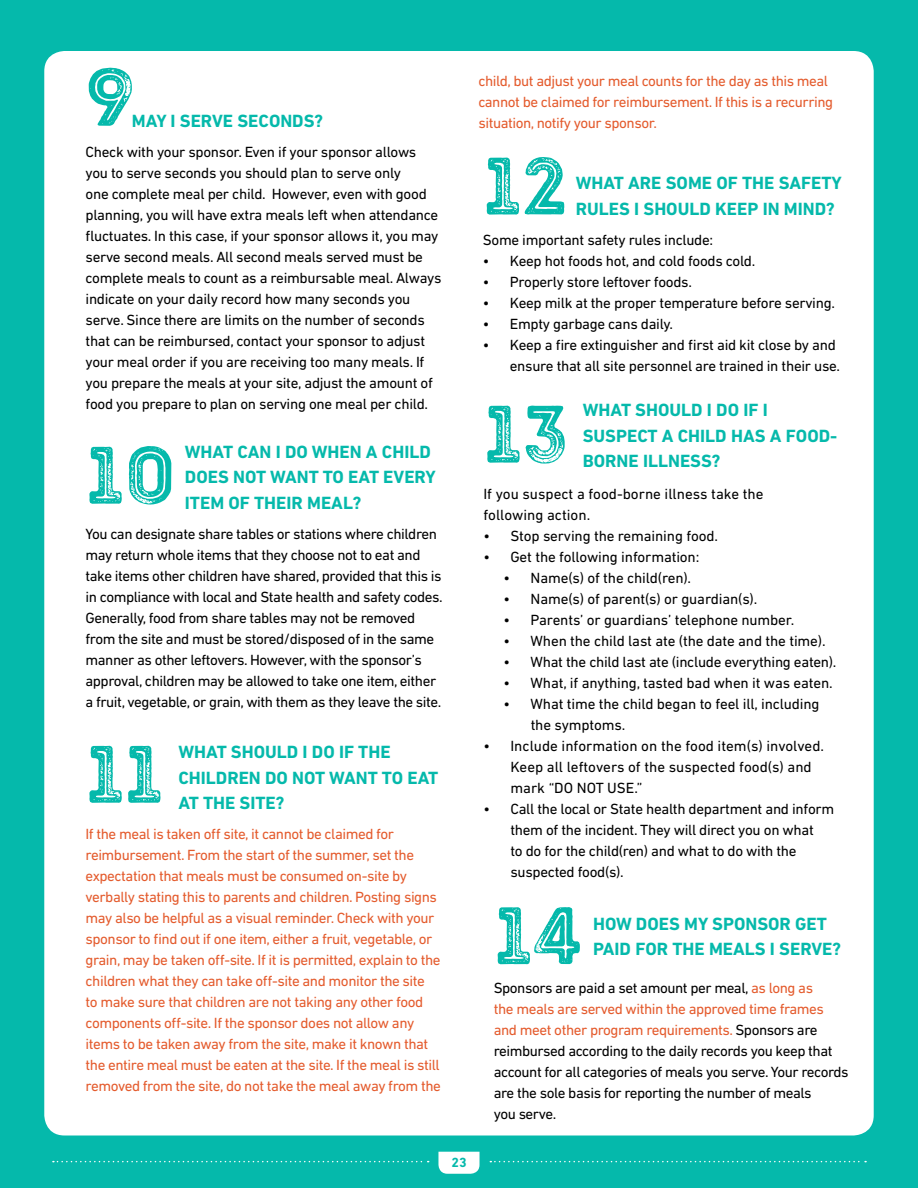
<style>
.page{position:relative;width:918px;height:1188px;background:#05b9ab}
.page>*{position:absolute;margin:0;border:0;box-sizing:border-box;transform-origin:0 0}
.t1{font:81px "Intro Rust G Base 2 Line";color:#05b9ab}
.t2{font:700 18px/25.5px "DIN Next LT Pro";color:#05b9ab}
.t3{font:15px/21px "DIN Next LT Pro";letter-spacing:-.02em;color:#000}
.t4{font:15px/21px "DIN Next LT Pro";letter-spacing:-.03em;color:#e45b2d}
.t5{font:15px/21px "DIN Next LT Pro";color:#000}
.t6{font:700 13.5px "DIN Next LT Pro";color:#05b9ab}
.s1{color:#e45b2d}
</style>
<div class="page">
<div style="left:44px;top:51px;width:830px;height:1085px;background:#fff;border-radius:20px"></div>
<svg style="left:89px;top:68px;width:43px;height:58px"></svg>
<svg style="left:438px;top:1152px;width:42px;height:22px"></svg>
<svg style="left:490px;top:1161px;width:376px;height:1px"></svg>
<svg style="left:53px;top:1161px;width:376px;height:1px"></svg>
<h4 class="t2" style="left:132px;top:108px;width:193px">MAY I SERVE SECONDS?</h4>
<p class="t3" style="left:86px;top:141px;width:357px">Check with your sponsor. Even if your sponsor allows you to serve seconds you should plan to serve only<br>one complete meal per child. However, even with good planning, you will have extra meals left when attendance fluctuates. In this case, if your sponsor allows it, you may serve second meals. All second meals served must be complete meals to count as a reimbursable meal. Always indicate on your daily record how many seconds you serve. Since there are limits on the number of seconds that can be reimbursed, contact your sponsor to adjust your meal order if you are receiving too many meals. If you prepare the meals at your site, adjust the amount of food you prepare to plan on serving one meal per child.</p>
<h4 class="t2" style="left:185px;top:439px;width:252px">WHAT CAN I DO WHEN A CHILD<br>DOES NOT WANT TO EAT EVERY<br>ITEM OF THEIR MEAL?</h4>
<p class="t3" style="left:86px;top:523px;width:359px">You can designate share tables or stations where children may return whole items that they choose not to eat and take items other children have shared, provided that this is in compliance with local and State health and safety codes.<br>Generally, food from share tables may not be removed from the site and must be stored/disposed of in the same manner as other leftovers. However, with the sponsor’s approval, children may be allowed to take one item, either a fruit, vegetable, or grain, with them as they leave the site.</p>
<h4 class="t2" style="left:178px;top:739px;width:261px">WHAT SHOULD I DO IF THE<br>CHILDREN DO NOT WANT TO EAT<br>AT THE SITE?</h4>
<p class="t4" style="left:86px;top:823px;width:357px">If the meal is taken off site, it cannot be claimed for reimbursement. From the start of the summer, set the expectation that meals must be consumed on-site by verbally stating this to parents and children. Posting signs may also be helpful as a visual reminder. Check with your sponsor to find out if one item, either a fruit, vegetable, or grain, may be taken off-site. If it is permitted, explain to the children what they can take off-site and monitor the site<br>to make sure that children are not taking any other food components off-site. If the sponsor does not allow any items to be taken away from the site, make it known that the entire meal must be eaten at the site. If the meal is still removed from the site, do not take the meal away from the</p>
<h4 class="t1" style="left:86px;top:424px;width:92px">10</h4>
<h4 class="t1" style="left:86px;top:723px;width:79px">11</h4>
<p class="t4" style="left:478px;top:70px;width:356px">child, but adjust your meal counts for the day as this meal cannot be claimed for reimbursement. If this is a recurring situation, notify your sponsor.</p>
<h4 class="t1" style="left:483px;top:135px;width:87px">12</h4>
<h4 class="t2" style="left:576px;top:170px;width:268px">WHAT ARE SOME OF THE SAFETY<br>RULES I SHOULD KEEP IN MIND?</h4>
<p class="t3" style="left:483px;top:229px;width:232px">Some important safety rules include:</p>
<p class="t3" style="left:483px;top:250px;width:274px">• Keep hot foods hot, and cold foods cold.</p>
<p class="t3" style="left:483px;top:271px;width:211px">• Properly store leftover foods.</p>
<p class="t3" style="left:483px;top:292px;width:354px">• Keep milk at the proper temperature before serving.</p>
<p class="t3" style="left:483px;top:313px;width:192px">• Empty garbage cans daily.</p>
<p class="t3" style="left:483px;top:334px;width:359px;text-align:right">• Keep a fire extinguisher and first aid kit close by and ensure that all site personnel are trained in their use.</p>
<h4 class="t2" style="left:583px;top:398px;width:256px">WHAT SHOULD I DO IF I<br>SUSPECT A CHILD HAS A FOOD-<br>BORNE ILLNESS?</h4>
<p class="t5" style="left:483px;top:483px;width:282px">If you suspect a food-borne illness take the following action.</p>
<p class="t3" style="left:483px;top:525px;width:236px">• Stop serving the remaining food.</p>
<p class="t3" style="left:483px;top:546px;width:8px">•</p>
<p class="t3" style="left:510px;top:546px;width:191px">Get the following information:</p>
<p class="t3" style="left:504px;top:567px;width:189px">• Name(s) of the child(ren).</p>
<p class="t3" style="left:504px;top:588px;width:255px">• Name(s) of parent(s) or guardian(s).</p>
<p class="t3" style="left:504px;top:609px;width:292px">• Parents’ or guardians’ telephone number.</p>
<p class="t3" style="left:504px;top:630px;width:323px">• When the child last ate (the date and the time).</p>
<p class="t3" style="left:504px;top:651px;width:334px">• What the child last ate (include everything eaten).</p>
<p class="t3" style="left:504px;top:672px;width:331px">• What, if anything, tasted bad when it was eaten.</p>
<p class="t3" style="left:531px;top:693px;width:290px;text-indent:-27px">• What time the child began to feel ill, including the symptoms.</p>
<p class="t5" style="left:510px;top:735px;width:315px;text-indent:-27px">• Include information on the food item(s) involved.<br>Keep all leftovers of the suspected food(s) and mark “DO NOT USE.”</p>
<p class="t3" style="left:510px;top:798px;width:325px;text-indent:-27px">• Call the local or State health department and inform them of the incident. They will direct you on what<br>to do for the child(ren) and what to do with the suspected food(s).</p>
<h4 class="t2" style="left:593px;top:911px;width:250px">HOW DOES MY SPONSOR GET<br>PAID FOR THE MEALS I SERVE?</h4>
<p class="t3" style="left:494px;top:977px;width:356px">Sponsors are paid a set amount per meal, <span class="s1">as long as<br>the meals are served within the approved time frames and meet other program requirements.</span> Sponsors are reimbursed according to the daily records you keep that account for all categories of meals you serve. Your records are the sole basis for reporting the number of meals<br>you serve.</p>
<h4 class="t1" style="left:483px;top:383px;width:87px">13</h4>
<h4 class="t1" style="left:494px;top:884px;width:90px">14</h4>
<p class="t6" style="left:451px;top:1155px;width:17px">23</p>
</div>
